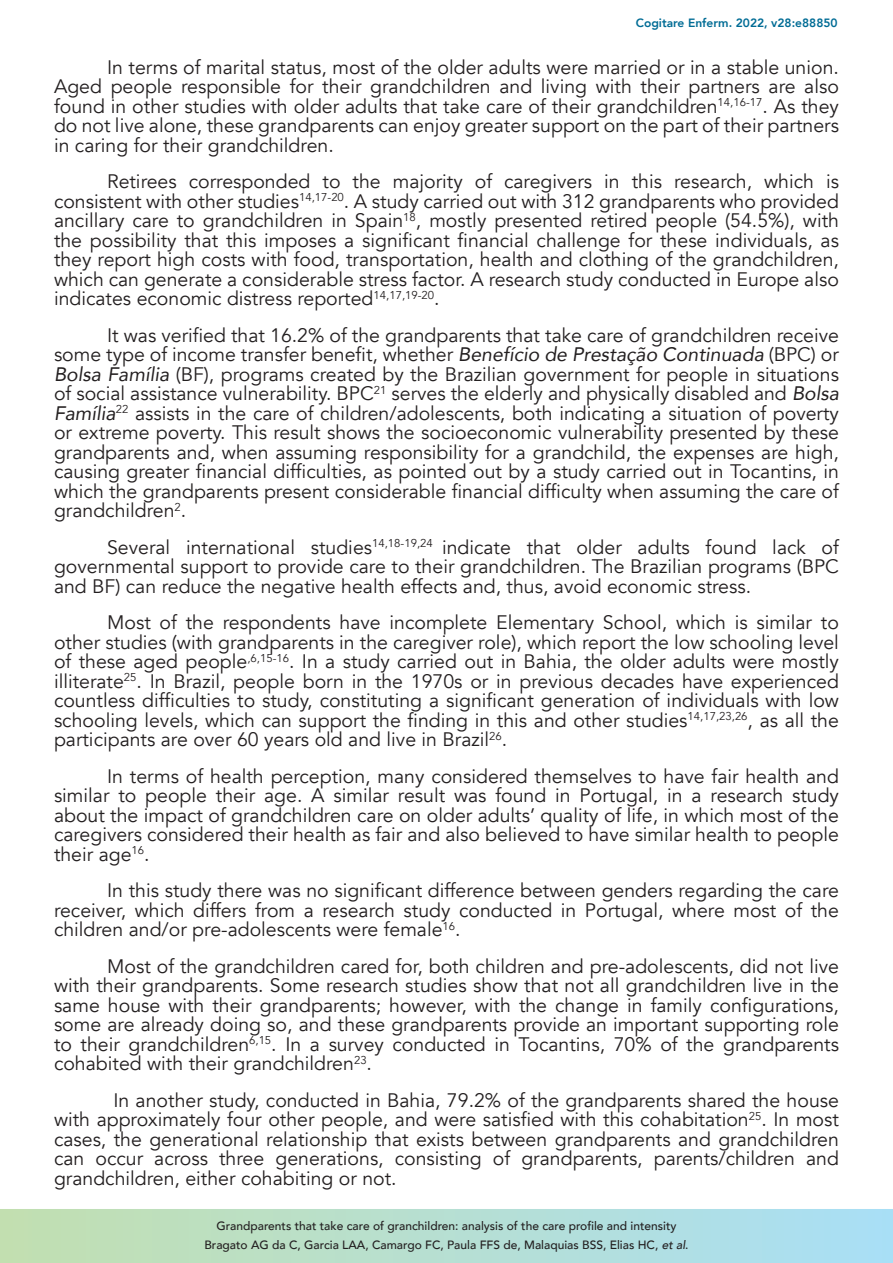
<style>
.page{position:relative;width:893px;height:1263px;background:#fff}
.page>*{position:absolute;margin:0;border:0;box-sizing:border-box;transform-origin:0 0}
.t1{font:19.5px/19.5px "Avenir";color:#231f20;text-align:justify}
.t2{font:500 12px/18.6px "Avenir";color:#231f20;text-align:center}
.t3{font:800 12px "Avenir";color:#006c95}
.s1{font-style:italic}
</style>
<div class="page">
<svg style="left:0;top:1209px;width:893px;height:54px;background:#b6dfd2"></svg>
<p class="t3" style="left:636px;top:12px;width:203px">Cogitare Enferm. 2022, v28:e88850</p>
<p class="t1" style="left:54px;top:57px;width:786px;text-indent:53px">In terms of marital status, most of the older adults were married or in a stable union.<br>Aged people responsible for their grandchildren and living with their partners are also found in other studies with older adults that take care of their grandchildren<sup>14,16-17</sup>. As they do not live alone, these grandparents can enjoy greater support on the part of their partners in caring for their grandchildren.</p>
<p class="t1" style="left:54px;top:172px;width:786px;text-indent:53px">Retirees corresponded to the majority of caregivers in this research, which is consistent with other studies<sup>14,17-20</sup>. A study carried out with 312 grandparents who provided ancillary care to grandchildren in Spain<sup>18</sup>, mostly presented retired people (54.5%), with the possibility that this imposes a significant financial challenge for these individuals, as they report high costs with food, transportation, health and clothing of the grandchildren, which can generate a considerable stress factor. A research study conducted in Europe also indicates economic distress reported<sup>14,17,19-20</sup>.</p>
<p class="t1" style="left:54px;top:325px;width:786px;text-indent:53px">It was verified that 16.2% of the grandparents that take care of grandchildren receive some type of income transfer benefit, whether <span class="s1">Benefício de Prestação Continuada</span> (BPC) or <span class="s1">Bolsa Família</span> (BF), programs created by the Brazilian government for people in situations of social assistance vulnerability. BPC<sup>21</sup> serves the elderly and physically disabled and <span class="s1">Bolsa Família</span><sup>22</sup> assists in the care of children/adolescents, both indicating a situation of poverty or extreme poverty. This result shows the socioeconomic vulnerability presented by these grandparents and, when assuming responsibility for a grandchild, the expenses are high, causing greater financial difficulties, as pointed out by a study carried out in Tocantins, in which the grandparents present considerable financial difficulty when assuming the care of grandchildren<sup>2</sup>.</p>
<p class="t1" style="left:54px;top:537px;width:786px;text-indent:53px">Several international studies<sup>14,18-19,24</sup> indicate that older adults found lack of governmental support to provide care to their grandchildren. The Brazilian programs (BPC and BF) can reduce the negative health effects and, thus, avoid economic stress.</p>
<p class="t1" style="left:54px;top:613px;width:786px;text-indent:53px">Most of the respondents have incomplete Elementary School, which is similar to other studies (with grandparents in the caregiver role), which report the low schooling level of these aged people<sup>,6,15-16</sup>. In a study carried out in Bahia, the older adults were mostly illiterate<sup>25</sup>. In Brazil, people born in the 1970s or in previous decades have experienced countless difficulties to study, constituting a significant generation of individuals with low schooling levels, which can support the finding in this and other studies<sup>14,17,23,26</sup>, as all the participants are over 60 years old and live in Brazil<sup>26</sup>.</p>
<p class="t1" style="left:54px;top:766px;width:786px;text-indent:53px">In terms of health perception, many considered themselves to have fair health and similar to people their age. A similar result was found in Portugal, in a research study about the impact of grandchildren care on older adults’ quality of life, in which most of the caregivers considered their health as fair and also believed to have similar health to people their age<sup>16</sup>.</p>
<p class="t1" style="left:54px;top:881px;width:786px;text-indent:53px">In this study there was no significant difference between genders regarding the care receiver, which differs from a research study conducted in Portugal, where most of the children and/or pre-adolescents were female<sup>16</sup>.</p>
<p class="t1" style="left:54px;top:956px;width:786px;text-indent:53px">Most of the grandchildren cared for, both children and pre-adolescents, did not live with their grandparents. Some research studies show that not all grandchildren live in the same house with their grandparents; however, with the change in family configurations, some are already doing so, and these grandparents provide an important supporting role to their grandchildren<sup>6,15</sup>. In a survey conducted in Tocantins, 70% of the grandparents cohabited with their grandchildren<sup>23</sup>.</p>
<p class="t1" style="left:54px;top:1090px;width:786px;text-indent:59px">In another study, conducted in Bahia, 79.2% of the grandparents shared the house with approximately four other people, and were satisfied with this cohabitation<sup>25</sup>. In most cases, the generational relationship that exists between grandparents and grandchildren can occur across three generations, consisting of grandparents, parents/children and grandchildren, either cohabiting or not.</p>
<p class="t2" style="left:204px;top:1216px;width:486px">Grandparents that take care of granchildren: analysis of the care profile and intensity<br>Bragato AG da C, Garcia LAA, Camargo FC, Paula FFS de, Malaquias BSS, Elias HC, <span class="s1">et al</span>.</p>
</div>
